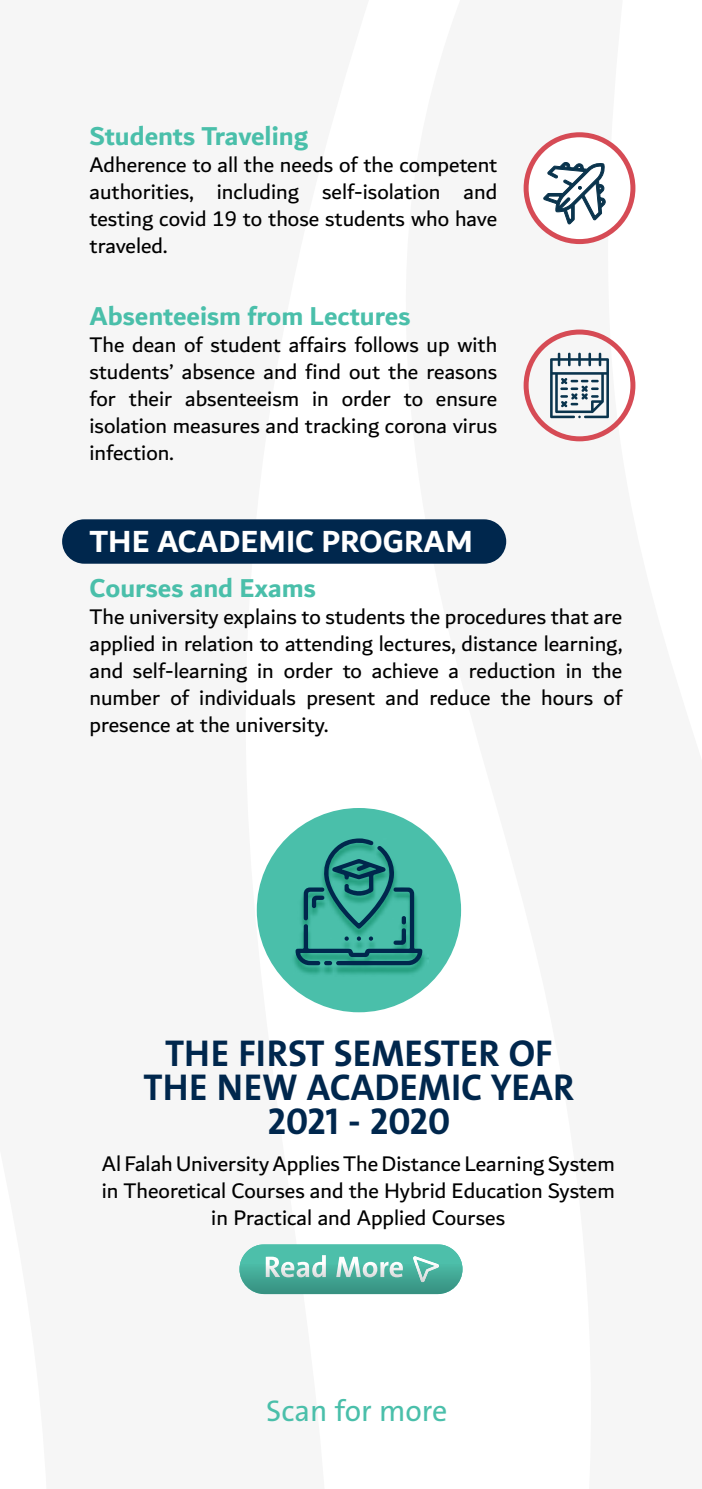
<style>
.page{position:relative;width:702px;height:1489px;background:#fff}
.page>*{position:absolute;margin:0;border:0;box-sizing:border-box;transform-origin:0 0}
.t1{font:700 37.5px/34px "Alinma The Sans";color:#00274d;text-align:center}
.t2{font:700 32.5px "Dubai";color:#fff}
.t3{font:30px "Alinma The Sans";color:#4abfaa}
.t4{font:700 27.5px "Dubai";color:#4abfaa}
.t5{font:22.5px/27px "Dubai";color:#000;text-align:justify}
</style>
<div class="page">
<div style="left:257px;top:808px;width:204px;height:204px;background:#4abfaa;border-radius:50%"></div>
<img style="left:294px;top:950px;width:132px;height:24px">
<svg style="left:295px;top:838px;width:127px;height:127px"></svg>
<svg style="left:523px;top:329px;width:112px;height:112px"></svg>
<svg style="left:523px;top:132px;width:112px;height:112px"></svg>
<div style="left:62px;top:519px;width:444px;height:44px;background:#00274d;border-radius:22px"></div>
<svg style="left:239px;top:1244px;width:223px;height:49px;background:#64bbab"></svg>
<p class="t4" style="left:89px;top:119px;width:220px">Students Traveling</p>
<p class="t5" style="left:89px;top:150px;width:409px">Adherence to all the needs of the competent authorities, including self-isolation and testing covid 19 to those students who have traveled.</p>
<p class="t4" style="left:89px;top:299px;width:322px">Absenteeism from Lectures</p>
<p class="t5" style="left:89px;top:331px;width:409px">The dean of student affairs follows up with students’ absence and find out the reasons for their absenteeism in order to ensure isolation measures and tracking corona virus infection.</p>
<h2 class="t2" style="left:89px;top:521px;width:385px">THE ACADEMIC PROGRAM</h2>
<p class="t4" style="left:89px;top:571px;width:228px">Courses and Exams</p>
<p class="t5" style="left:89px;top:602px;width:535px">The university explains to students the procedures that are applied in relation to attending lectures, distance learning, and self-learning in order to achieve a reduction in the number of individuals present and reduce the hours of presence at the university.</p>
<h1 class="t1" style="left:143px;top:1036px;width:432px">THE FIRST SEMESTER OF<br>THE NEW ACADEMIC YEAR<br>2021 - 2020</h1>
<p class="t5" style="left:102px;top:1149px;width:514px;text-align:center">Al Falah University Applies The Distance Learning System in Theoretical Courses and the Hybrid Education System in Practical and Applied Courses</p>
<h3 class="t3" style="left:266px;top:1391px;width:183px">Scan for more</h3>
</div>
